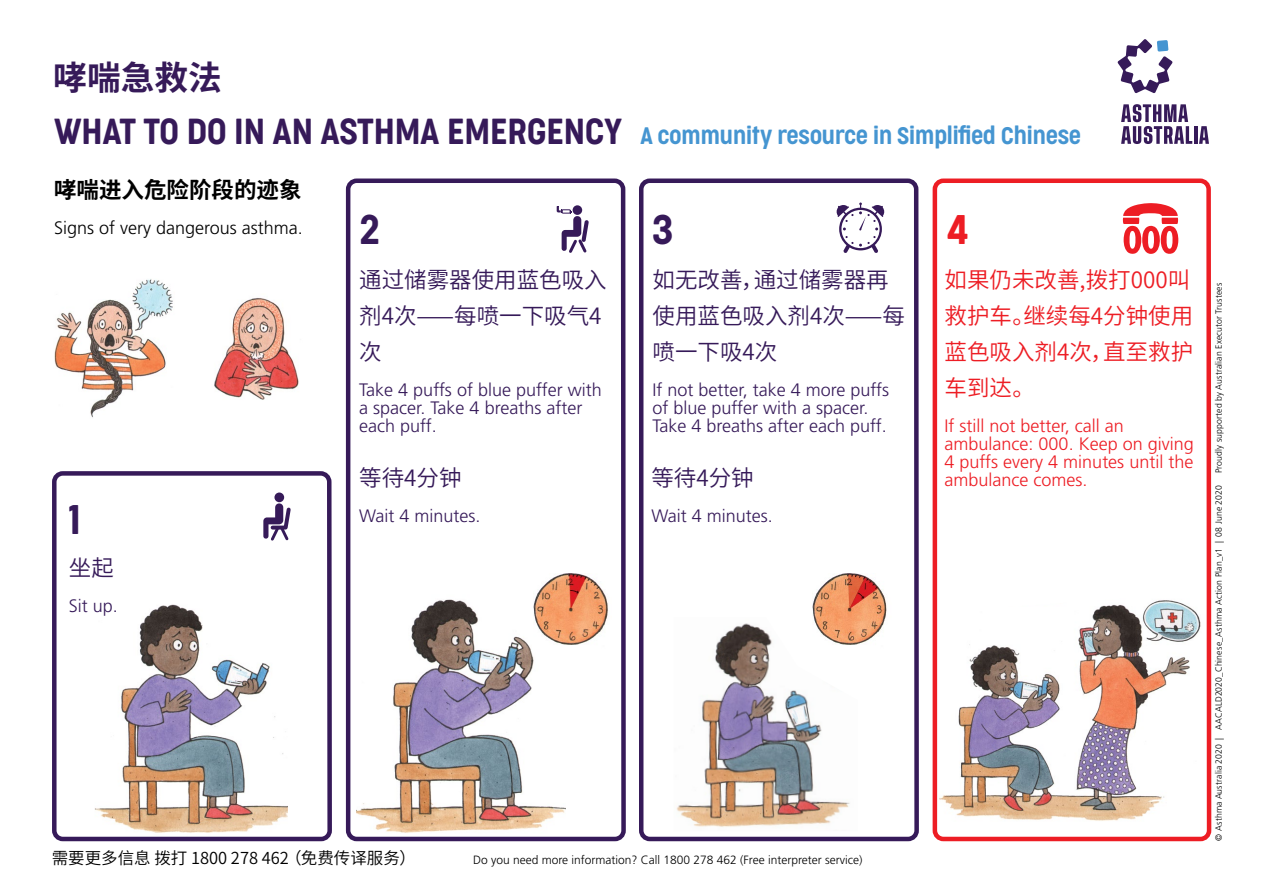
<style>
.page{position:relative;width:1263px;height:893px;background:#fff}
.page>*{position:absolute;margin:0;border:0;box-sizing:border-box;transform-origin:0 0}
.t1{font:300 39px "Cocogoose Condensed";color:#361a59}
.t2{font:300 39px "Cocogoose Condensed";color:#ed1d24}
.t3{font:700 33.6px "Source Han Sans CN";color:#361a59}
.t4{font:22.5px/36px "Source Han Sans CN";color:#361a59}
.t5{font:300 22.5px "Cocogoose Condensed";color:#4595d1}
.t6{font:22.5px/36px "Source Han Sans CN";color:#ed1d24}
.t7{font:700 22.5px "Source Han Sans CN";color:#000}
.t8{font:300 18px/18px "Frutiger LT Std";color:#361a59}
.t9{font:300 18px/18px "Frutiger LT Std";color:#ed1d24}
.t10{font:300 18px "Frutiger LT Std";color:#000}
.t11{font:16.5px "Source Han Sans CN";color:#000}
.t12{font:300 12px "Frutiger LT Std";color:#000}
.t13{font:300 9px "Frutiger LT Std";letter-spacing:.015em;color:#000;scale:.96 1}
.s1{font-size:34.2px;color:#361a59}
</style>
<div class="page">
<img style="left:54px;top:279px;width:119px;height:139px">
<img style="left:89px;top:604px;width:199px;height:238px">
<img style="left:356px;top:599px;width:209px;height:234px">
<img style="left:939px;top:600px;width:262px;height:221px">
<img style="left:676px;top:623px;width:174px;height:204px">
<div style="left:274px;top:492px;width:10px;height:10px;background:#361a59;border-radius:50%"></div>
<svg style="left:263px;top:502px;width:28px;height:39px"></svg>
<svg style="left:557px;top:206px;width:32px;height:47px"></svg>
<svg style="left:836px;top:203px;width:49px;height:50px"></svg>
<svg style="left:1123px;top:203px;width:55px;height:51px"></svg>
<img style="left:214px;top:298px;width:85px;height:102px">
<img style="left:534px;top:573px;width:74px;height:75px">
<img style="left:812px;top:573px;width:75px;height:75px">
<svg style="left:1121px;top:104px;width:71px;height:40px"></svg>
<hr style="left:1194px;top:126px;width:3px;height:18px;background:#361a59">
<svg style="left:1199px;top:126px;width:10px;height:18px"></svg>
<svg style="left:1117px;top:39px;width:56px;height:54px"></svg>
<div style="left:52px;top:471px;width:280px;height:370px;border:4px solid #361a59;border-radius:9px"></div>
<div style="left:346px;top:179px;width:280px;height:662px;border:4px solid #361a59;border-radius:9px"></div>
<div style="left:639px;top:179px;width:280px;height:662px;border:4px solid #361a59;border-radius:9px"></div>
<div style="left:933px;top:179px;width:278px;height:662px;border:4px solid #ed1d24;border-radius:9px"></div>
<h2 class="t3" style="left:54px;top:59px;width:170px">哮喘急救法</h2>
<p class="t5" style="left:54px;top:120px;width:1028px"><span class="s1">WHAT TO DO IN AN ASTHMA EMERGENCY</span> A community resource in Simplified Chinese</p>
<p class="t7" style="left:54px;top:177px;width:249px">哮喘进入危险阶段的迹象</p>
<p class="t10" style="left:54px;top:218px;width:250px">Signs of very dangerous asthma.</p>
<h1 class="t1" style="left:69px;top:493px;width:13px">1</h1>
<p class="t4" style="left:69px;top:550px;width:47px">坐起</p>
<p class="t8" style="left:69px;top:597px;width:51px">Sit up.</p>
<h1 class="t1" style="left:359px;top:203px;width:23px">2</h1>
<h1 class="t1" style="left:652px;top:203px;width:22px">3</h1>
<h1 class="t2" style="left:947px;top:203px;width:23px">4</h1>
<p class="t4" style="left:359px;top:262px;width:249px">通过储雾器使用蓝色吸入剂4次——每喷一下吸气4次</p>
<p class="t4" style="left:652px;top:262px;width:254px">如无改善，通过储雾器再使用蓝色吸入剂4次——每喷一下吸4次</p>
<p class="t6" style="left:945px;top:262px;width:250px">如果仍未改善,拨打000叫救护车。继续每4分钟使用蓝色吸入剂4次，直至救护车到达。</p>
<p class="t8" style="left:359px;top:381px;width:244px">Take 4 puffs of blue puffer with a spacer. Take 4 breaths after each puff.</p>
<p class="t8" style="left:652px;top:381px;width:238px">If not better, take 4 more puffs of blue puffer with a spacer.<br>Take 4 breaths after each puff.</p>
<p class="t9" style="left:944px;top:417px;width:251px">If still not better, call an ambulance: 000. Keep on giving<br>4 puffs every 4 minutes until the ambulance comes.</p>
<p class="t4" style="left:359px;top:460px;width:104px">等待4分钟</p>
<p class="t4" style="left:651px;top:460px;width:104px">等待4分钟</p>
<p class="t8" style="left:359px;top:507px;width:123px">Wait 4 minutes.</p>
<p class="t8" style="left:651px;top:507px;width:123px">Wait 4 minutes.</p>
<p class="t11" style="left:52px;top:849px;width:366px">需要更多信息 拨打 1800 278 462 （免费传译服务）</p>
<p class="t12" style="left:473px;top:853px;width:391px">Do you need more information? Call 1800 278 462 (Free interpreter service)</p>
<p class="t13" style="left:1214px;top:473px;width:200px;rotate:-90deg">Proudly supported by Australian Executor Trustees</p>
<p class="t13" style="left:1214px;top:841px;width:372px;rotate:-90deg">© Asthma Australia 2020 | AACALD2020_Chinese_Asthma Action Plan_v1 | 08 June 2020</p>
</div>
